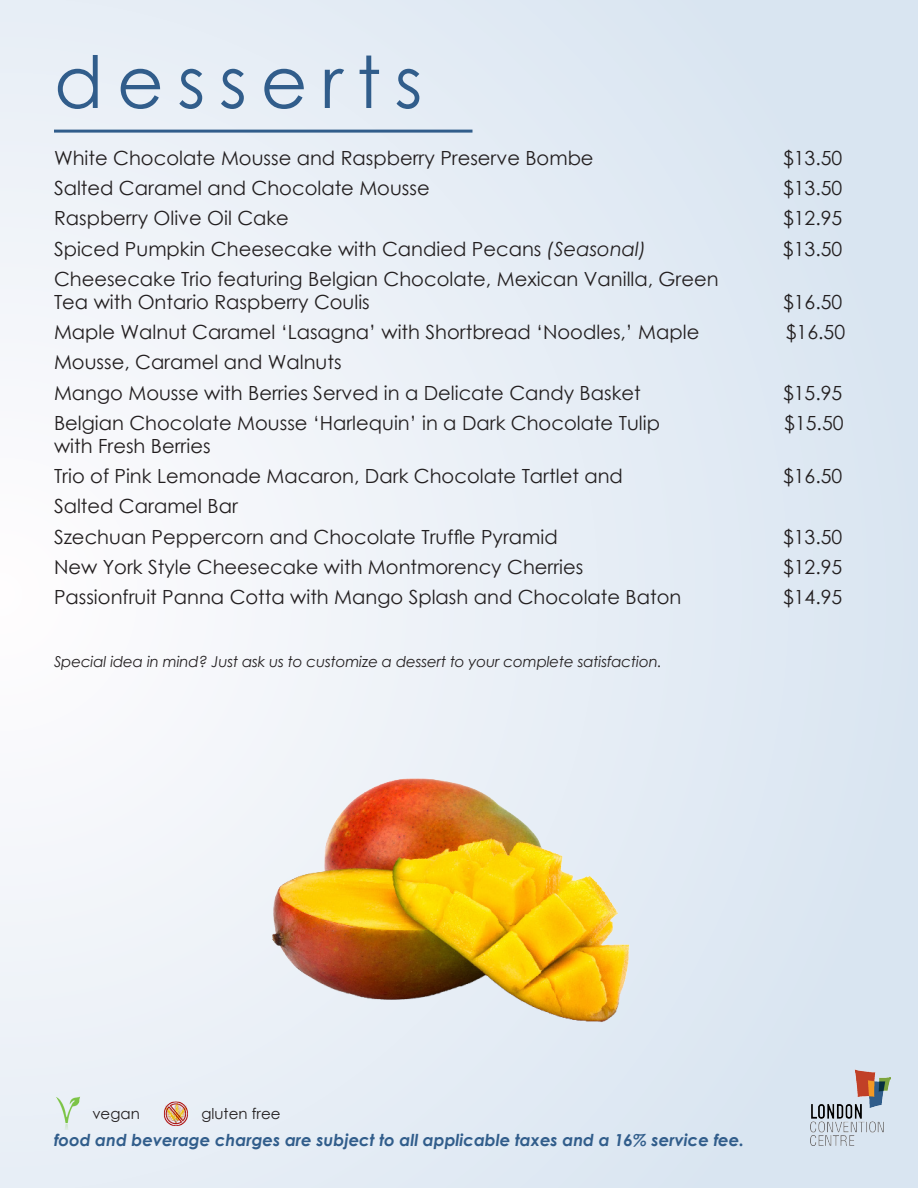
<style>
.page{position:relative;width:918px;height:1188px;background:#fff}
.page>*{position:absolute;margin:0;border:0;box-sizing:border-box;transform-origin:0 0}
.t1{font:72px "Century Gothic";letter-spacing:.19em;color:#315d8b}
.t2{font:19.5px/23.4px "Century Gothic";color:#231f20}
.t3{font:italic 700 16.5px "Century Gothic";color:#315d8b}
.t4{font:italic 15px "Century Gothic";letter-spacing:-.01em;color:#231f20}
.t5{font:15px "Century Gothic";color:#231f20}
.s1{font-style:italic}
</style>
<div class="page">
<div style="left:0;top:0;width:918px;height:1188px;background:linear-gradient(to right,#f6f7fb,#d9e5f1)"></div>
<img style="left:810px;top:1069px;width:81px;height:76px">
<img style="left:163px;top:1100px;width:27px;height:27px">
<img style="left:54px;top:1096px;width:27px;height:34px">
<hr style="left:54px;top:130px;width:418px;height:3px;background:#315d8b">
<img style="left:265px;top:770px;width:388px;height:387px">
<p class="t1" style="left:54px;top:32px;width:370px">desserts</p>
<p class="t2" style="left:54px;top:146px;width:541px">White Chocolate Mousse and Raspberry Preserve Bombe</p>
<p class="t2" style="left:783px;top:146px;width:61px">$13.50</p>
<p class="t2" style="left:54px;top:176px;width:377px">Salted Caramel and Chocolate Mousse</p>
<p class="t2" style="left:783px;top:176px;width:61px">$13.50</p>
<p class="t2" style="left:54px;top:206px;width:236px">Raspberry Olive Oil Cake</p>
<p class="t2" style="left:783px;top:206px;width:61px">$12.95</p>
<p class="t2" style="left:54px;top:237px;width:594px">Spiced Pumpkin Cheesecake with Candied Pecans <span class="s1">(Seasonal)</span></p>
<p class="t2" style="left:783px;top:237px;width:61px">$13.50</p>
<p class="t2" style="left:54px;top:267px;width:666px">Cheesecake Trio featuring Belgian Chocolate, Mexican Vanilla, Green<br>Tea with Ontario Raspberry Coulis</p>
<p class="t2" style="left:783px;top:290px;width:61px">$16.50</p>
<p class="t2" style="left:54px;top:320px;width:647px">Maple Walnut Caramel ‘Lasagna’ with Shortbread ‘Noodles,’ Maple</p>
<p class="t2" style="left:786px;top:320px;width:61px">$16.50</p>
<p class="t2" style="left:54px;top:350px;width:289px">Mousse, Caramel and Walnuts</p>
<p class="t2" style="left:54px;top:381px;width:588px">Mango Mousse with Berries Served in a Delicate Candy Basket</p>
<p class="t2" style="left:783px;top:381px;width:61px">$15.95</p>
<p class="t2" style="left:54px;top:411px;width:607px">Belgian Chocolate Mousse ‘Harlequin’ in a Dark Chocolate Tulip</p>
<p class="t2" style="left:784px;top:411px;width:61px">$15.50</p>
<p class="t2" style="left:54px;top:434px;width:158px">with Fresh Berries</p>
<p class="t2" style="left:54px;top:464px;width:570px">Trio of Pink Lemonade Macaron, Dark Chocolate Tartlet and</p>
<p class="t2" style="left:783px;top:464px;width:61px">$16.50</p>
<p class="t2" style="left:54px;top:494px;width:185px">Salted Caramel Bar</p>
<p class="t2" style="left:54px;top:525px;width:505px">Szechuan Peppercorn and Chocolate Truffle Pyramid</p>
<p class="t2" style="left:783px;top:525px;width:61px">$13.50</p>
<p class="t2" style="left:54px;top:555px;width:531px">New York Style Cheesecake with Montmorency Cherries</p>
<p class="t2" style="left:783px;top:555px;width:61px">$12.95</p>
<p class="t2" style="left:54px;top:585px;width:629px">Passionfruit Panna Cotta with Mango Splash and Chocolate Baton</p>
<p class="t2" style="left:783px;top:585px;width:61px">$14.95</p>
<p class="t4" style="left:54px;top:651px;width:609px">Special idea in mind? Just ask us to customize a dessert to your complete satisfaction.</p>
<p class="t5" style="left:92px;top:1103px;width:49px">vegan</p>
<p class="t5" style="left:201px;top:1103px;width:81px">gluten free</p>
<p class="t3" style="left:54px;top:1128px;width:692px">food and beverage charges are subject to all applicable taxes and a 16% service fee.</p>
</div>
